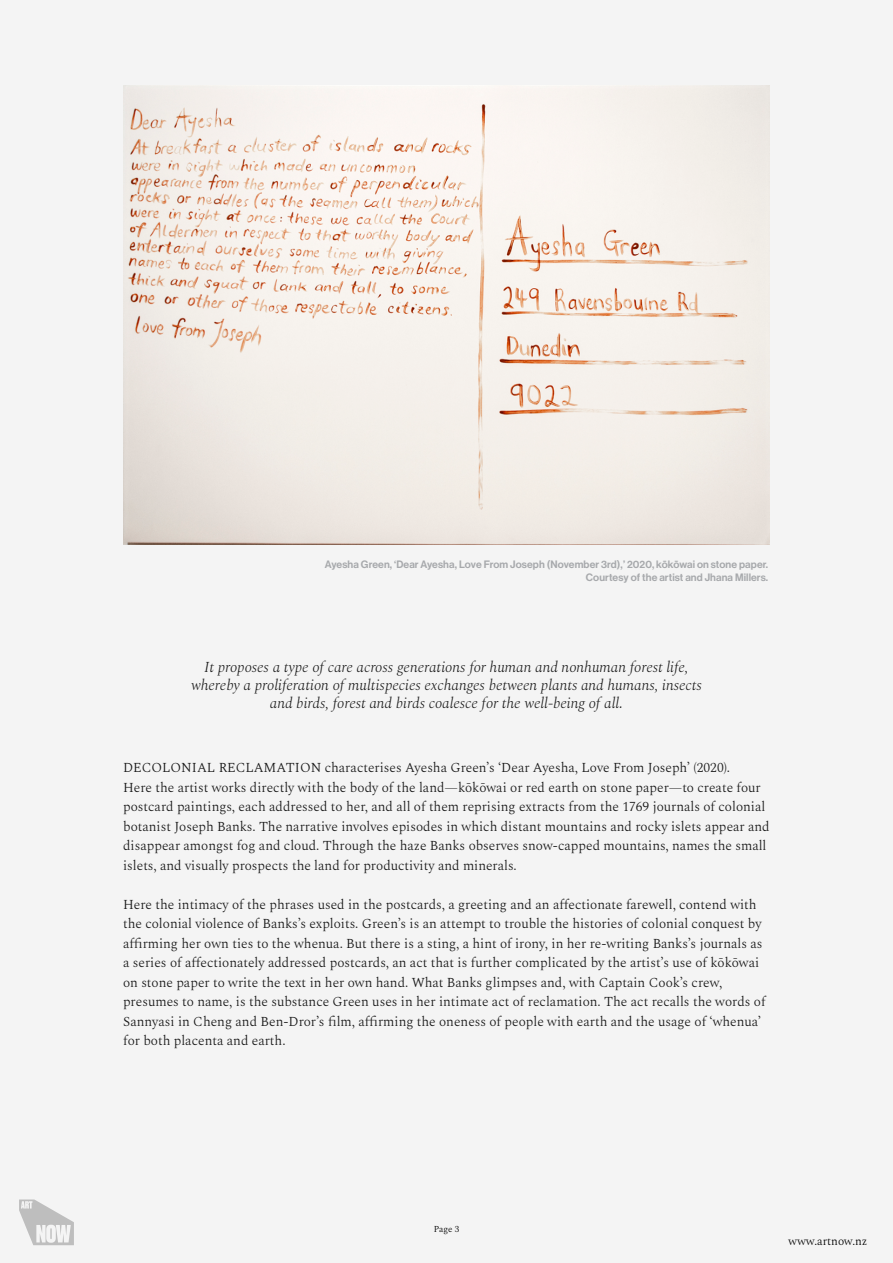
<style>
.page{position:relative;width:893px;height:1263px;background:#f4f4f4}
.page>*{position:absolute;margin:0;border:0;box-sizing:border-box;transform-origin:0 0}
.t1{font:italic 300 15px/18px "Spectral";color:#181818;text-align:center}
.t2{font:300 13.5px/19.5px "Spectral";color:#181818}
.t3{font:300 11.7px "Spectral";color:#000}
.t4{font:10.5px/12.6px "N Haas Grotesk DS Pro 65 Md";letter-spacing:.01em;color:#a7a9ac;text-align:right}
.t5{font:300 9px "Spectral";color:#000}
</style>
<div class="page">
<svg style="left:19px;top:1199px;width:55px;height:46px"></svg>
<img style="left:123px;top:85px;width:647px;height:460px">
<p class="t4" style="left:325px;top:558px;width:445px">Ayesha Green, ‘Dear Ayesha, Love From Joseph (November 3rd),’ 2020, kōkōwai on stone paper.<br>Courtesy of the artist and Jhana Millers.</p>
<p class="t1" style="left:191px;top:657px;width:512px">It proposes a type of care across generations for human and nonhuman forest life, whereby a proliferation of multispecies exchanges between plants and humans, insects and birds, forest and birds coalesce for the well-being of all.</p>
<p class="t2" style="left:123px;top:757px;width:648px">DECOLONIAL RECLAMATION characterises Ayesha Green’s ‘Dear Ayesha, Love From Joseph’ (2020).<br>Here the artist works directly with the body of the land—kōkōwai or red earth on stone paper—to create four postcard paintings, each addressed to her, and all of them reprising extracts from the 1769 journals of colonial botanist Joseph Banks. The narrative involves episodes in which distant mountains and rocky islets appear and disappear amongst fog and cloud. Through the haze Banks observes snow-capped mountains, names the small islets, and visually prospects the land for productivity and minerals.</p>
<p class="t2" style="left:123px;top:893px;width:644px">Here the intimacy of the phrases used in the postcards, a greeting and an affectionate farewell, contend with the colonial violence of Banks’s exploits. Green’s is an attempt to trouble the histories of colonial conquest by affirming her own ties to the whenua. But there is a sting, a hint of irony, in her re-writing Banks’s journals as a series of affectionately addressed postcards, an act that is further complicated by the artist’s use of kōkōwai on stone paper to write the text in her own hand. What Banks glimpses and, with Captain Cook’s crew, presumes to name, is the substance Green uses in her intimate act of reclamation. The act recalls the words of Sannyasi in Cheng and Ben-Dror’s film, affirming the oneness of people with earth and the usage of ‘whenua’ for both placenta and earth.</p>
<p class="t5" style="left:434px;top:1222px;width:27px">Page 3</p>
<p class="t3" style="left:788px;top:1233px;width:80px">www.artnow.nz</p>
</div>
